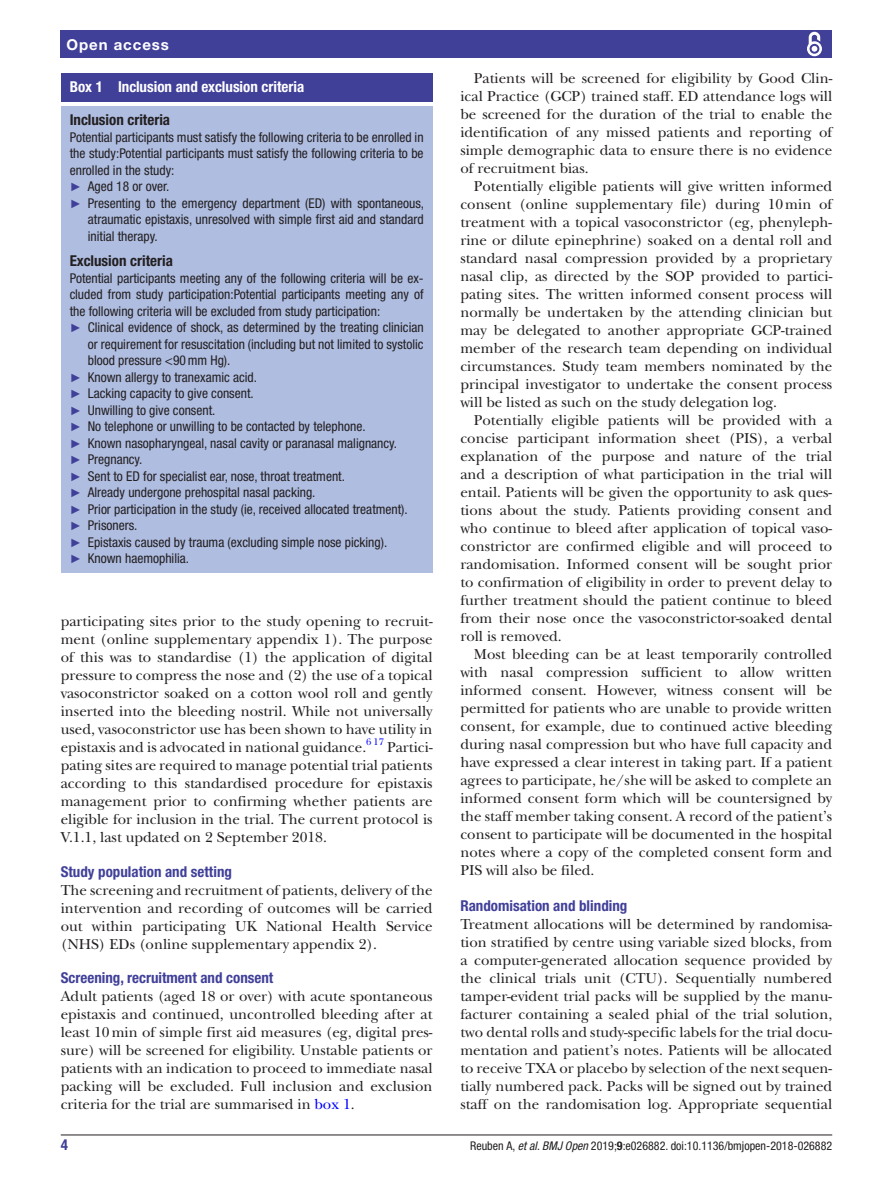
<style>
.page{position:relative;width:893px;height:1191px;background:#fff}
.page>*{position:absolute;margin:0;border:0;box-sizing:border-box;transform-origin:0 0}
.t1{font:15px/18px "New Baskerville";color:#231f20;text-align:justify}
.t2{font:700 condensed 15px "Helvetica Neue LT Std";color:#414099}
.t3{font:700 condensed 15px "Helvetica Neue LT Std";color:#231f20}
.t4{font:700 condensed 15px "Helvetica Neue LT Std";color:#fff}
.t5{font:700 15px "Helvetica Neue LT Std";letter-spacing:.065em;color:#fff}
.t6{font:condensed 13.5px "Helvetica Neue LT Std";color:#231f20}
.t7{font:condensed 12px "Helvetica Neue LT Std";color:#231f20}
.t8{font:9.9px "New Baskerville";color:#00f}
.s1{font-family:"Arial";font-stretch:normal;font-size:12px;color:#414099}
.s2{color:#00f}
.s3{font-style:italic}
.s4{font-weight:700}
</style>
<div class="page">
<hr style="left:61px;top:1134px;width:771px;height:1px;background:#231f20">
<div style="left:61px;top:31px;width:771px;height:27px;background:#414099"></div>
<svg style="left:807px;top:31px;width:15px;height:26px"></svg>
<div style="left:61px;top:73px;width:372px;height:28px;background:#414099"></div>
<div style="left:61px;top:106px;width:372px;height:466px;background:#afbde1"></div>
<p class="t5" style="left:66px;top:35px;width:104px">Open access</p>
<p class="t4" style="left:70px;top:78px;width:236px">Box 1 Inclusion and exclusion criteria</p>
<p class="t3" style="left:70px;top:111px;width:102px">Inclusion criteria</p>
<p class="t6" style="left:70px;top:129px;width:355px">Potential participants must satisfy the following criteria to be enrolled in</p>
<p class="t6" style="left:70px;top:146px;width:355px">the study:Potential participants must satisfy the following criteria to be</p>
<p class="t6" style="left:70px;top:162px;width:106px">enrolled in the study:</p>
<p class="t6" style="left:70px;top:179px;width:101px"><span class="s1">►</span> Aged 18 or over.</p>
<p class="t6" style="left:70px;top:195px;width:356px"><span class="s1">►</span> Presenting to the emergency department (ED) with spontaneous,</p>
<p class="t6" style="left:88px;top:212px;width:337px">atraumatic epistaxis, unresolved with simple first aid and standard</p>
<p class="t6" style="left:88px;top:228px;width:72px">initial therapy.</p>
<p class="t3" style="left:70px;top:252px;width:105px">Exclusion criteria</p>
<p class="t6" style="left:70px;top:270px;width:355px">Potential participants meeting any of the following criteria will be ex-</p>
<p class="t6" style="left:70px;top:287px;width:355px">cluded from study participation:Potential participants meeting any of</p>
<p class="t6" style="left:70px;top:303px;width:312px">the following criteria will be excluded from study participation:</p>
<p class="t6" style="left:70px;top:320px;width:355px"><span class="s1">►</span> Clinical evidence of shock, as determined by the treating clinician</p>
<p class="t6" style="left:88px;top:336px;width:337px">or requirement for resuscitation (including but not limited to systolic</p>
<p class="t6" style="left:88px;top:353px;width:144px">blood pressure &lt;90mm Hg).</p>
<p class="t6" style="left:70px;top:369px;width:189px"><span class="s1">►</span> Known allergy to tranexamic acid.</p>
<p class="t6" style="left:70px;top:386px;width:185px"><span class="s1">►</span> Lacking capacity to give consent.</p>
<p class="t6" style="left:70px;top:402px;width:147px"><span class="s1">►</span> Unwilling to give consent.</p>
<p class="t6" style="left:70px;top:419px;width:297px"><span class="s1">►</span> No telephone or unwilling to be contacted by telephone.</p>
<p class="t6" style="left:70px;top:435px;width:329px"><span class="s1">►</span> Known nasopharyngeal, nasal cavity or paranasal malignancy.</p>
<p class="t6" style="left:70px;top:452px;width:74px"><span class="s1">►</span> Pregnancy.</p>
<p class="t6" style="left:70px;top:468px;width:277px"><span class="s1">►</span> Sent to ED for specialist ear, nose, throat treatment.</p>
<p class="t6" style="left:70px;top:485px;width:247px"><span class="s1">►</span> Already undergone prehospital nasal packing.</p>
<p class="t6" style="left:70px;top:501px;width:340px"><span class="s1">►</span> Prior participation in the study (ie, received allocated treatment).</p>
<p class="t6" style="left:70px;top:518px;width:69px"><span class="s1">►</span> Prisoners.</p>
<p class="t6" style="left:70px;top:534px;width:319px"><span class="s1">►</span> Epistaxis caused by trauma (excluding simple nose picking).</p>
<p class="t6" style="left:70px;top:551px;width:121px"><span class="s1">►</span> Known haemophilia.</p>
<p class="t1" style="left:61px;top:612px;width:373px">participating sites prior to the study opening to recruit&shy;ment (online supplementary appendix 1). The purpose of this was to standardise (1) the application of digital pressure to compress the nose and (2) the use of a topical vasoconstrictor soaked on a cotton wool roll and gently inserted into the bleeding nostril. While not universally used, vasoconstrictor use has been shown to have utility in epistaxis and is advocated in national guidance.</p>
<p class="t8" style="left:366px;top:736px;width:19px">6 17</p>
<p class="t1" style="left:61px;top:738px;width:373px;text-indent:326px">Partici&shy;pating sites are required to manage potential trial patients according to this standardised procedure for epistaxis management prior to confirming whether patients are eligible for inclusion in the trial. The current protocol is V.1.1, last updated on 2 September 2018.</p>
<p class="t2" style="left:61px;top:862px;width:173px">Study population and setting</p>
<p class="t1" style="left:61px;top:881px;width:373px">The screening and recruitment of patients, delivery of the intervention and recording of outcomes will be carried out within participating UK National Health Service (NHS) EDs (online supplementary appendix 2).</p>
<p class="t2" style="left:61px;top:969px;width:214px">Screening, recruitment and consent</p>
<p class="t1" style="left:61px;top:987px;width:373px">Adult patients (aged 18 or over) with acute spontaneous epistaxis and continued, uncontrolled bleeding after at least 10min of simple first aid measures (eg, digital pres&shy;sure) will be screened for eligibility. Unstable patients or patients with an indication to proceed to immediate nasal packing will be excluded. Full inclusion and exclusion criteria for the trial are summarised in <span class="s2">box 1</span>.</p>
<p class="t1" style="left:460px;top:69px;width:373px;text-indent:14px">Patients will be screened for eligibility by Good Clin&shy;ical Practice (GCP) trained staff. ED attendance logs will be screened for the duration of the trial to enable the identification of any missed patients and reporting of simple demographic data to ensure there is no evidence of recruitment bias.</p>
<p class="t1" style="left:460px;top:177px;width:373px;text-indent:14px">Potentially eligible patients will give written informed consent (online supplementary file) during 10min of treatment with a topical vasoconstrictor (eg, phenyleph&shy;rine or dilute epinephrine) soaked on a dental roll and standard nasal compression provided by a proprietary nasal clip, as directed by the SOP provided to partici&shy;pating sites. The written informed consent process will normally be undertaken by the attending clinician but may be delegated to another appropriate GCP-trained member of the research team depending on individual circumstances. Study team members nominated by the principal investigator to undertake the consent process will be listed as such on the study delegation log.</p>
<p class="t1" style="left:460px;top:411px;width:373px;text-indent:14px">Potentially eligible patients will be provided with a concise participant information sheet (PIS), a verbal explanation of the purpose and nature of the trial and a description of what participation in the trial will entail. Patients will be given the opportunity to ask ques&shy;tions about the study. Patients providing consent and who continue to bleed after application of topical vaso&shy;constrictor are confirmed eligible and will proceed to randomisation. Informed consent will be sought prior to confirmation of eligibility in order to prevent delay to further treatment should the patient continue to bleed from their nose once the vasoconstrictor-soaked dental roll is removed.</p>
<p class="t1" style="left:460px;top:645px;width:373px;text-indent:14px">Most bleeding can be at least temporarily controlled with nasal compression sufficient to allow written informed consent. However, witness consent will be permitted for patients who are unable to provide written consent, for example, due to continued active bleeding during nasal compression but who have full capacity and have expressed a clear interest in taking part. If a patient agrees to participate, he/she will be asked to complete an informed consent form which will be countersigned by the staff member taking consent. A record of the patient’s consent to participate will be documented in the hospital notes where a copy of the completed consent form and PIS will also be filed.</p>
<p class="t2" style="left:460px;top:897px;width:169px">Randomisation and blinding</p>
<p class="t1" style="left:460px;top:915px;width:373px">Treatment allocations will be determined by randomisa&shy;tion stratified by centre using variable sized blocks, from a computer-generated allocation sequence provided by the clinical trials unit (CTU). Sequentially numbered tamper-evident trial packs will be supplied by the manu&shy;facturer containing a sealed phial of the trial solution, two dental rolls and study-specific labels for the trial docu&shy;mentation and patient’s notes. Patients will be allocated to receive TXA or placebo by selection of the next sequen&shy;tially numbered pack. Packs will be signed out by trained staff on the randomisation log. Appropriate sequential</p>
<p class="t2" style="left:61px;top:1135px;width:9px">4</p>
<p class="t7" style="left:470px;top:1138px;width:364px">Reuben A, <span class="s3">et al</span>. <span class="s3">BMJ Open</span> 2019;<span class="s4">9</span>:e026882. doi:10.1136/bmjopen-2018-026882</p>
</div>
